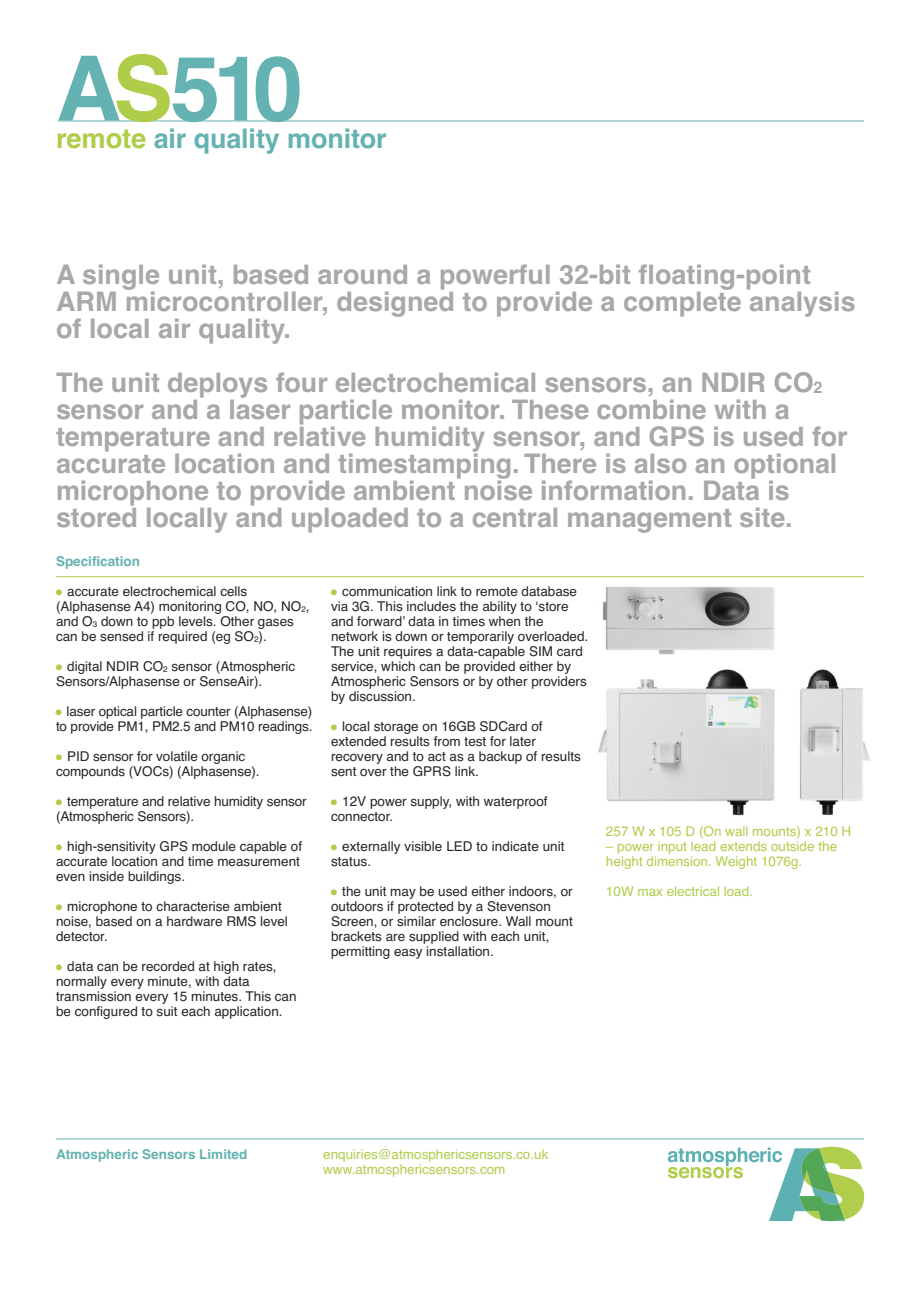
<style>
.page{position:relative;width:920px;height:1290px;background:#fff}
.page>*{position:absolute;margin:0;border:0;box-sizing:border-box;transform-origin:0 0}
.t1{font:700 90px "Helvetica";letter-spacing:-.085em;color:#65b2b2}
.t2{font:700 27px/27px "Helvetica";letter-spacing:-.005em;color:#a8a8a8}
.t3{font:700 27px "Helvetica";letter-spacing:-.005em;color:#65b2b2}
.t4{font:13.5px/15px "Helvetica";color:#272526}
.t5{font:13.5px/15px "Helvetica";color:#b0cd4a}
.t6{font:700 13.5px "Helvetica";color:#65b2b2}
.s1{color:#b0cd4a}
.s2{font-size:27.3px;color:#b0cd4a}
.s3{font-size:16.2px}
.s4{font-size:27px;color:#b0cd4a}
.s5{font-size:8.1px}
</style>
<div class="page">
<svg style="left:668px;top:1147px;width:196px;height:74px"></svg>
<hr style="left:56px;top:1138px;width:808px;height:1px;background:#65b2b2">
<hr style="left:56px;top:576px;width:808px;height:1px;background:#b0cd4a">
<hr style="left:58px;top:121px;width:806px;height:1px;background:#65b2b2">
<img style="left:598px;top:587px;width:272px;height:229px">
<h1 class="t1" style="left:56px;top:37px;width:248px">A<span class="s1">S</span>510</h1>
<h2 class="t3" style="left:56px;top:122px;width:332px"><span class="s2">remote</span> air quality monitor</h2>
<h2 class="t2" style="left:56px;top:261px;width:801px">A single unit, based around a powerful 32-bit floating-point<br>ARM microcontroller, designed to provide a complete analysis of local air quality.</h2>
<p class="t2" style="left:56px;top:369px;width:793px">The unit deploys four electrochemical sensors, an NDIR CO<span class="s3">2 </span>sensor and a laser particle monitor. These combine with a temperature and relative humidity sensor, and GPS is used for accurate location and timestamping. There is also an optional microphone to provide ambient noise information. Data is stored locally and uploaded to a central management site.</p>
<p class="t6" style="left:56px;top:553px;width:86px">Specification</p>
<p class="t4" style="left:54px;top:584px;width:257px"><span class="s4">•</span> accurate electrochemical cells (Alphasense A4) monitoring CO, NO, NO<span class="s5">2</span>, and O<span class="s5">3</span> down to ppb levels. Other gases can be sensed if required (eg SO<span class="s5">2</span>).</p>
<p class="t4" style="left:54px;top:659px;width:243px"><span class="s4">•</span> digital NDIR CO<span class="s5">2</span> sensor (Atmospheric<br>Sensors/Alphasense or SenseAir).</p>
<p class="t4" style="left:54px;top:704px;width:260px"><span class="s4">•</span> laser optical particle counter (Alphasense) to provide PM1, PM2.5 and PM10 readings.</p>
<p class="t4" style="left:54px;top:749px;width:207px"><span class="s4">•</span> PID sensor for volatile organic compounds (VOCs) (Alphasense).</p>
<p class="t4" style="left:54px;top:794px;width:254px"><span class="s4">•</span> temperature and relative humidity sensor (Atmospheric Sensors).</p>
<p class="t4" style="left:54px;top:839px;width:250px"><span class="s4">•</span> high-sensitivity GPS module capable of accurate location and time measurement even inside buildings.</p>
<p class="t4" style="left:54px;top:899px;width:235px"><span class="s4">•</span> microphone to characterise ambient noise, based on a hardware RMS level detector.</p>
<p class="t4" style="left:54px;top:959px;width:244px"><span class="s4">•</span> data can be recorded at high rates, normally every minute, with data transmission every 15 minutes. This can be configured to suit each application.</p>
<p class="t4" style="left:329px;top:584px;width:261px"><span class="s4">•</span> communication link to remote database via 3G. This includes the ability to ‘store and forward’ data in times when the network is down or temporarily overloaded.<br>The unit requires a data-capable SIM card service, which can be provided either by Atmospheric Sensors or by other providers by discussion.</p>
<p class="t4" style="left:329px;top:719px;width:253px"><span class="s4">•</span> local storage on 16GB SDCard of extended results from test for later recovery and to act as a backup of results sent over the GPRS link.</p>
<p class="t4" style="left:329px;top:794px;width:220px"><span class="s4">•</span> 12V power supply, with waterproof connector.</p>
<p class="t4" style="left:329px;top:839px;width:237px"><span class="s4">•</span> externally visible LED to indicate unit status.</p>
<p class="t4" style="left:329px;top:884px;width:245px"><span class="s4">•</span> the unit may be used either indoors, or outdoors if protected by a Stevenson Screen, or similar enclosure. Wall mount brackets are supplied with each unit, permitting easy installation.</p>
<p class="t5" style="left:606px;top:824px;width:247px">257 W x 105 D (On wall mounts) x 210 H</p>
<p class="t5" style="left:606px;top:839px;width:233px">– power input lead extends outside the height dimension. Weight 1076g.</p>
<p class="t5" style="left:606px;top:884px;width:149px">10W max electrical load.</p>
<p class="t6" style="left:56px;top:1146px;width:193px">Atmospheric Sensors Limited</p>
<p class="t5" style="left:323px;top:1147px;width:227px">enquiries@atmosphericsensors.co.uk www.atmosphericsensors.com</p>
</div>
